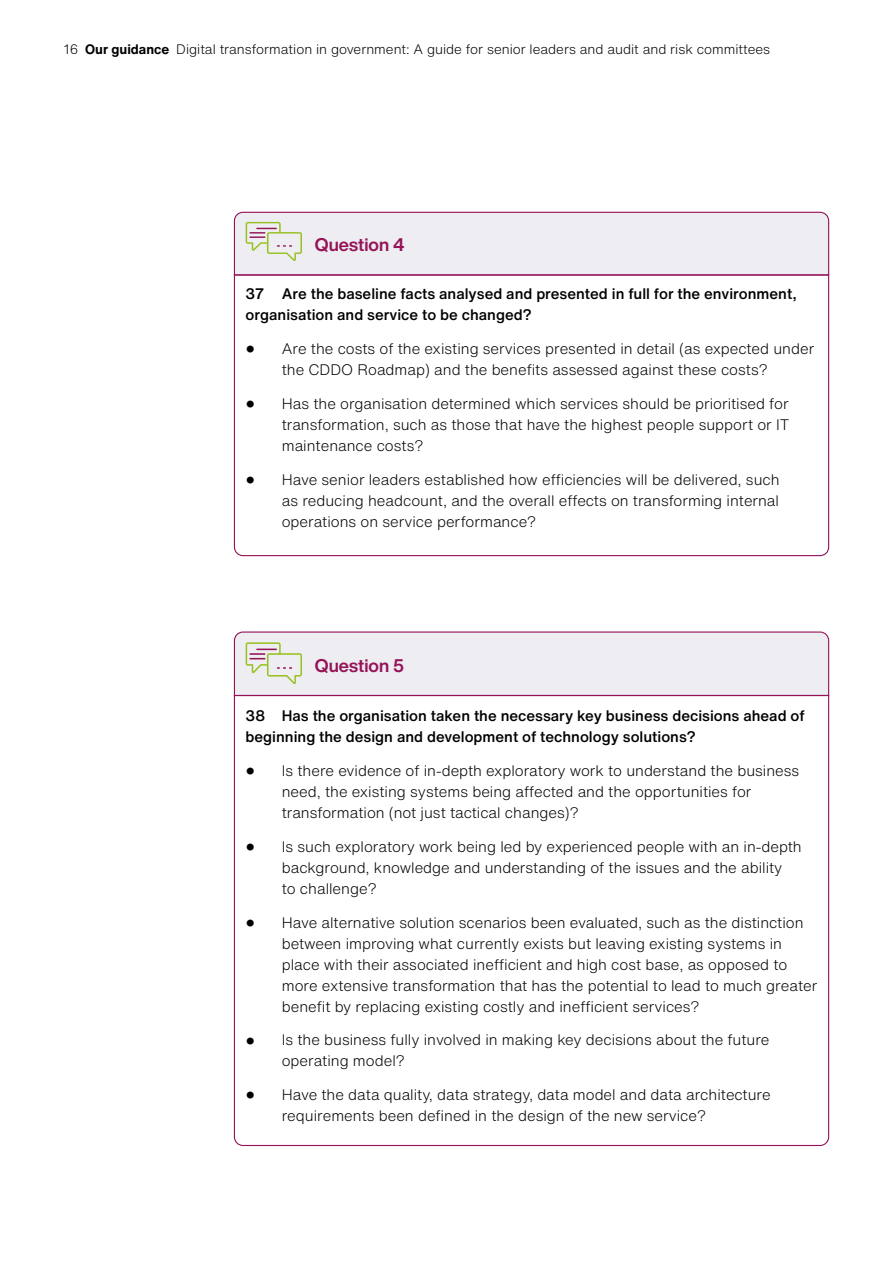
<style>
.page{position:relative;width:893px;height:1263px;background:#fff}
.page>*{position:absolute;margin:0;border:0;box-sizing:border-box;transform-origin:0 0}
.heading_3{font:700 18px "Helvetica Now Display";color:#951458}
.bullet{font:300 15px/21px "Helvetica Now Text";color:#000}
.body_text_numbered{font:500 15px/21px "Helvetica Now Text";color:#000}
.t1{font:300 13.5px "Helvetica Now Text";color:#000}
.s1{font-weight:700}
.s2{font-family:"Helvetica Neue LT Std";font-size:19.5px}
</style>
<div class="page">
<svg style="left:233px;top:697px;width:597px;height:449px"></svg>
<svg style="left:233px;top:631px;width:597px;height:66px;background:#eae4eb"></svg>
<svg style="left:233px;top:276px;width:597px;height:281px"></svg>
<svg style="left:233px;top:211px;width:597px;height:65px;background:#e9e3ea"></svg>
<p class="t1" style="left:64px;top:39px;width:708px">16 <span class="s1">Our guidance</span> Digital transformation in government: A guide for senior leaders and audit and risk committees</p>
<h3 class="heading_3" style="left:315px;top:233px;width:91px">Question 4</h3>
<p class="body_text_numbered" style="left:246px;top:283px;width:553px">37 Are the baseline facts analysed and presented in full for the environment, organisation and service to be changed?</p>
<p class="bullet" style="left:282px;top:338px;width:534px;text-indent:-36px"><span class="s2">•</span> Are the costs of the existing services presented in detail (as expected under the CDDO Roadmap) and the benefits assessed against these costs?</p>
<p class="bullet" style="left:282px;top:393px;width:509px;text-align:justify;text-indent:-36px"><span class="s2">•</span> Has the organisation determined which services should be prioritised for transformation, such as those that have the highest people support or IT maintenance costs?</p>
<p class="bullet" style="left:282px;top:468px;width:499px;text-align:justify;text-indent:-36px"><span class="s2">•</span> Have senior leaders established how efficiencies will be delivered, such as reducing headcount, and the overall effects on transforming internal operations on service performance?</p>
<h3 class="heading_3" style="left:315px;top:653px;width:91px">Question 5</h3>
<p class="body_text_numbered" style="left:246px;top:705px;width:561px">38 Has the organisation taken the necessary key business decisions ahead of beginning the design and development of technology solutions?</p>
<p class="bullet" style="left:282px;top:760px;width:519px;text-indent:-36px"><span class="s2">•</span> Is there evidence of in-depth exploratory work to understand the business need, the existing systems being affected and the opportunities for transformation (not just tactical changes)?</p>
<p class="bullet" style="left:282px;top:835px;width:521px;text-indent:-36px"><span class="s2">•</span> Is such exploratory work being led by experienced people with an in-depth background, knowledge and understanding of the issues and the ability<br>to challenge?</p>
<p class="bullet" style="left:282px;top:911px;width:537px;text-indent:-36px"><span class="s2">•</span> Have alternative solution scenarios been evaluated, such as the distinction between improving what currently exists but leaving existing systems in place with their associated inefficient and high cost base, as opposed to more extensive transformation that has the potential to lead to much greater benefit by replacing existing costly and inefficient services?</p>
<p class="bullet" style="left:282px;top:1029px;width:489px;text-indent:-36px"><span class="s2">•</span> Is the business fully involved in making key decisions about the future operating model?</p>
<p class="bullet" style="left:282px;top:1084px;width:490px;text-indent:-36px"><span class="s2">•</span> Have the data quality, data strategy, data model and data architecture requirements been defined in the design of the new service?</p>
</div>
